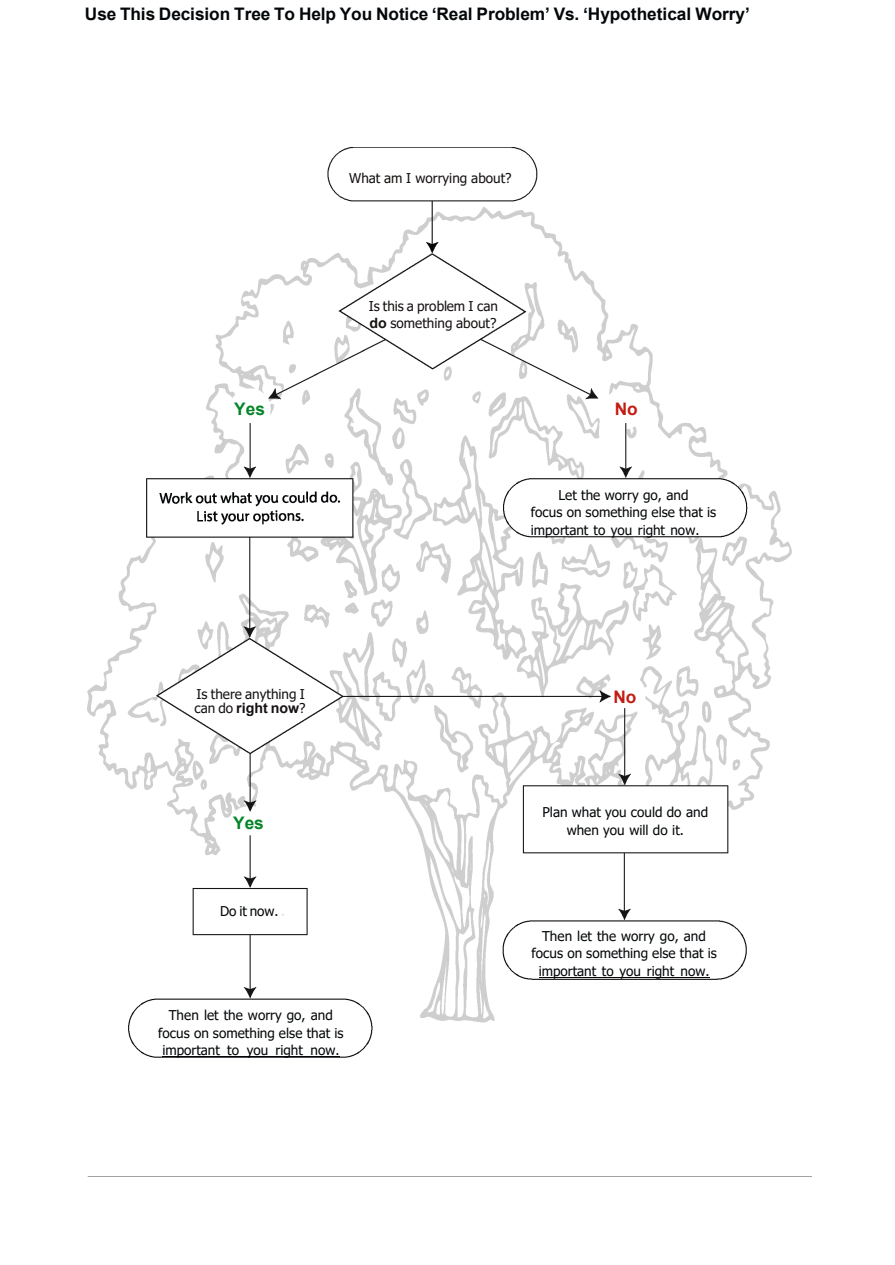
<style>
.page{position:relative;width:895px;height:1265px;background:#fff}
.page>*{position:absolute;margin:0;border:0;box-sizing:border-box;transform-origin:0 0}
.t1{font:700 17.25px "Arial";letter-spacing:-.005em;color:#040709}
.t2{font:700 17.25px "Arial";color:#048528}
.t3{font:700 17.25px "Arial";color:#c31c12}
.t4{font:700 14.25px "Arial";color:#161212}
.t5{font:13.5px/17.7px "Tahoma";color:#040709;text-align:center}
.t6{font:13.5px/17px "Tahoma";color:#161212}
.s1{font-family:"Arial";font-weight:700;font-size:14.25px}
.s2{font-family:"Tahoma";font-weight:400;font-size:13.5px}
</style>
<div class="page">
<img style="left:87px;top:147px;width:705px;height:911px">
<hr style="left:162px;top:1056px;width:178px;height:1px;background:#040709">
<hr style="left:539px;top:977px;width:171px;height:1px;background:#040709">
<p class="t1" style="left:85px;top:2px;width:666px">Use This Decision Tree To Help You Notice ‘Real Problem’ Vs. ‘Hypothetical Worry’</p>
<p class="t6" style="left:349px;top:170px;width:164px">What am I worrying about?</p>
<p class="t6" style="left:369px;top:299px;width:131px">Is this a problem I can <span class="s1">do</span> something about?</p>
<p class="t2" style="left:234px;top:398px;width:32px">Yes</p>
<p class="t3" style="left:615px;top:398px;width:24px">No</p>
<p class="t5" style="left:531px;top:486px;width:187px;text-align:left;text-indent:28px">Let the worry go, and focus on something else that is important to you right now.</p>
<p class="t6" style="left:196px;top:686px;width:110px">Is there anything I</p>
<p class="t3" style="left:613px;top:685px;width:24px">No</p>
<p class="t4" style="left:194px;top:698px;width:113px"><span class="s2">can do</span> right now<span class="s2">?</span></p>
<p class="t2" style="left:233px;top:811px;width:32px">Yes</p>
<p class="t5" style="left:220px;top:903px;width:60px">Do it now.</p>
<p class="t5" style="left:158px;top:1007px;width:187px">Then let the worry go, and focus on something else that is important to you right now.</p>
<p class="t5" style="left:542px;top:804px;width:167px">Plan what you could do and when you will do it.</p>
<p class="t5" style="left:531px;top:927px;width:187px">Then let the worry go, and focus on something else that is important to you right now.</p>
</div>
